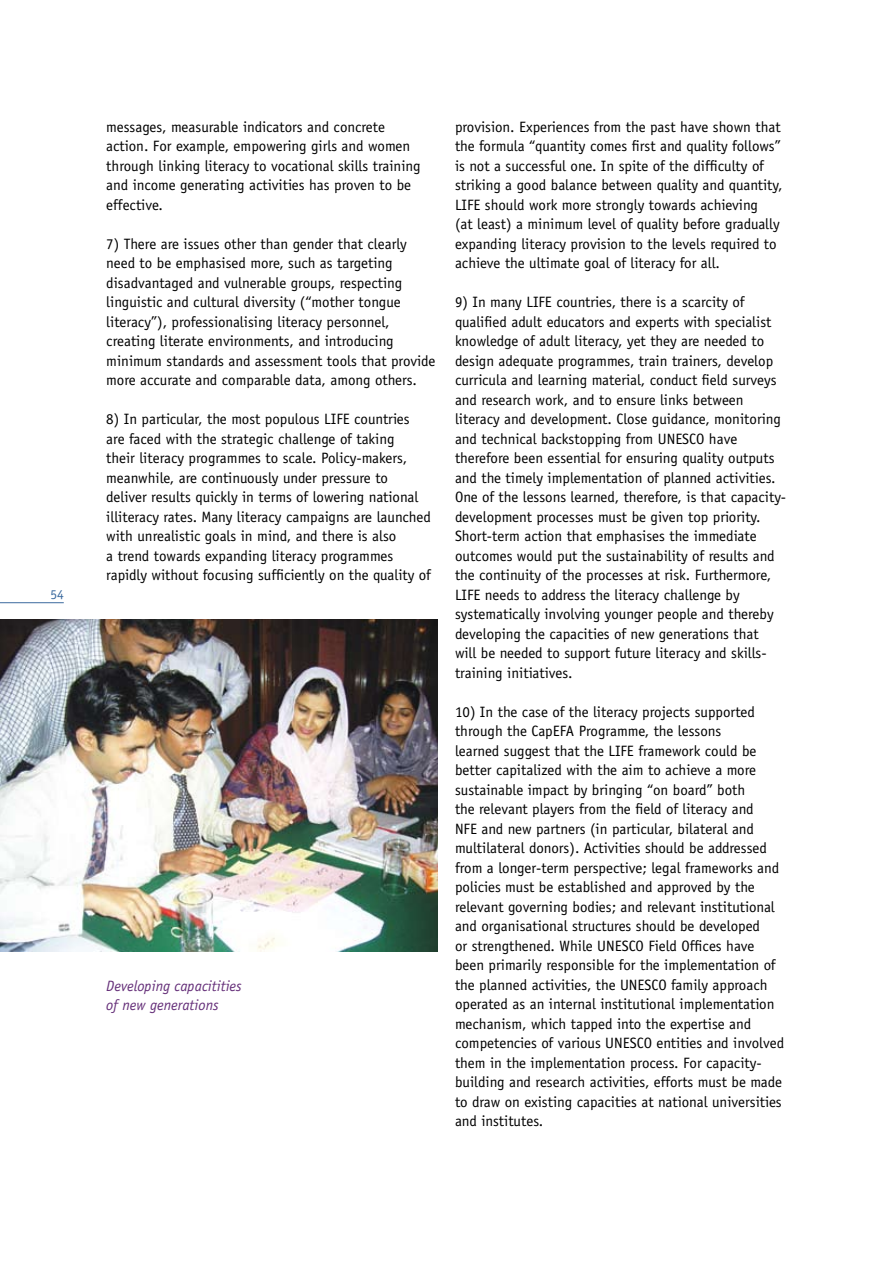
<style>
.page{position:relative;width:893px;height:1263px;background:#fff}
.page>*{position:absolute;margin:0;border:0;box-sizing:border-box;transform-origin:0 0}
.t1{font:15px/19.5px "Officina Sans";color:#000}
.t2{font:italic 15px/19.5px "Officina Sans";color:#652f79}
.t3{font:13.5px "Officina Sans";color:#3b6a9e}
</style>
<div class="page">
<hr style="left:0;top:602px;width:64px;height:1px;background:#3b6a9e">
<img style="left:0;top:620px;width:438px;height:331px">
<p class="t3" style="left:51px;top:589px;width:15px">54</p>
<p class="t1" style="left:106px;top:118px;width:316px">messages, measurable indicators and concrete action. For example, empowering girls and women through linking literacy to vocational skills training and income generating activities has proven to be effective.</p>
<p class="t1" style="left:106px;top:235px;width:330px">7) There are issues other than gender that clearly need to be emphasised more, such as targeting disadvantaged and vulnerable groups, respecting linguistic and cultural diversity (“mother tongue literacy”), professionalising literacy personnel, creating literate environments, and introducing minimum standards and assessment tools that provide more accurate and comparable data, among others.</p>
<p class="t1" style="left:106px;top:411px;width:326px">8) In particular, the most populous LIFE countries are faced with the strategic challenge of taking<br>their literacy programmes to scale. Policy-makers, meanwhile, are continuously under pressure to deliver results quickly in terms of lowering national illiteracy rates. Many literacy campaigns are launched with unrealistic goals in mind, and there is also<br>a trend towards expanding literacy programmes rapidly without focusing sufficiently on the quality of</p>
<p class="t2" style="left:106px;top:976px;width:137px">Developing capacitities of new generations</p>
<p class="t1" style="left:455px;top:118px;width:329px">provision. Experiences from the past have shown that the formula “quantity comes first and quality follows” is not a successful one. In spite of the difficulty of striking a good balance between quality and quantity, LIFE should work more strongly towards achieving<br>(at least) a minimum level of quality before gradually expanding literacy provision to the levels required to achieve the ultimate goal of literacy for all.</p>
<p class="t1" style="left:455px;top:294px;width:333px">9) In many LIFE countries, there is a scarcity of qualified adult educators and experts with specialist knowledge of adult literacy, yet they are needed to design adequate programmes, train trainers, develop curricula and learning material, conduct field surveys and research work, and to ensure links between literacy and development. Close guidance, monitoring and technical backstopping from UNESCO have therefore been essential for ensuring quality outputs and the timely implementation of planned activities.<br>One of the lessons learned, therefore, is that capacity&shy;development processes must be given top priority.<br>Short-term action that emphasises the immediate outcomes would put the sustainability of results and the continuity of the processes at risk. Furthermore, LIFE needs to address the literacy challenge by systematically involving younger people and thereby developing the capacities of new generations that<br>will be needed to support future literacy and skills&shy;training initiatives.</p>
<p class="t1" style="left:455px;top:703px;width:331px">10) In the case of the literacy projects supported through the CapEFA Programme, the lessons<br>learned suggest that the LIFE framework could be better capitalized with the aim to achieve a more sustainable impact by bringing “on board” both<br>the relevant players from the field of literacy and<br>NFE and new partners (in particular, bilateral and multilateral donors). Activities should be addressed from a longer-term perspective; legal frameworks and policies must be established and approved by the relevant governing bodies; and relevant institutional and organisational structures should be developed<br>or strengthened. While UNESCO Field Offices have been primarily responsible for the implementation of the planned activities, the UNESCO family approach operated as an internal institutional implementation mechanism, which tapped into the expertise and competencies of various UNESCO entities and involved them in the implementation process. For capacity&shy;building and research activities, efforts must be made to draw on existing capacities at national universities and institutes.</p>
</div>
